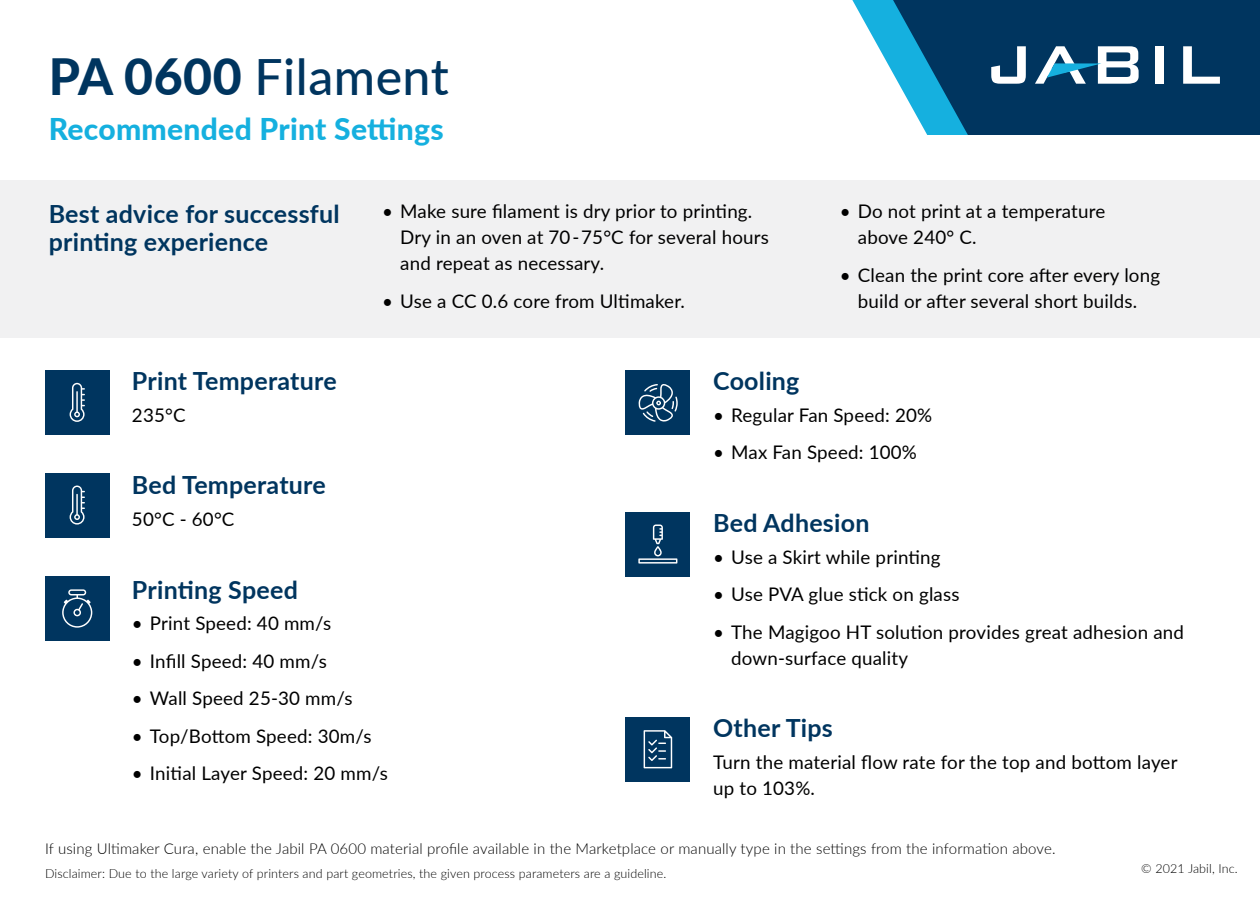
<style>
.page{position:relative;width:1260px;height:900px;background:#fff}
.page>*{position:absolute;margin:0;border:0;box-sizing:border-box;transform-origin:0 0}
.t1{font:500 50px "Lato";letter-spacing:.01em;color:#00355f}
.t2{font:800 30px "Lato";letter-spacing:.01em;color:#15b0df}
.t3{font:700 25px/27.5px "Lato";letter-spacing:.01em;color:#00355f}
.t4{font:18.75px/26.2px "Lato";letter-spacing:.01em;color:#000}
.t5{font:300 15px "Lato";letter-spacing:.01em;color:#000}
.t6{font:300 12.5px "Lato";letter-spacing:.01em;color:#000}
.s1{font-weight:800}
</style>
<div class="page">
<div style="left:0;top:180px;width:1260px;height:158px;background:#f1f1f2"></div>
<div style="left:1026px;top:0;width:234px;height:135px;background:#00355f"></div>
<svg style="left:852px;top:0;width:174px;height:135px"></svg>
<div style="left:1155px;top:46px;width:9px;height:38px;background:#fff"></div>
<svg style="left:1183px;top:46px;width:37px;height:38px"></svg>
<svg style="left:1035px;top:46px;width:104px;height:38px"></svg>
<div style="left:45px;top:370px;width:64px;height:65px;background:#00355f"></div>
<svg style="left:70px;top:383px;width:15px;height:39px"></svg>
<div style="left:45px;top:473px;width:64px;height:64px;background:#00355f"></div>
<svg style="left:70px;top:486px;width:15px;height:39px"></svg>
<div style="left:45px;top:576px;width:64px;height:65px;background:#00355f"></div>
<svg style="left:62px;top:589px;width:30px;height:39px"></svg>
<div style="left:626px;top:717px;width:64px;height:64px;background:#00355f"></div>
<svg style="left:644px;top:730px;width:28px;height:38px"></svg>
<div style="left:626px;top:512px;width:64px;height:64px;background:#00355f"></div>
<svg style="left:653px;top:525px;width:10px;height:31px"></svg>
<svg style="left:638px;top:558px;width:39px;height:6px"></svg>
<div style="left:626px;top:370px;width:64px;height:65px;background:#00355f"></div>
<svg style="left:638px;top:384px;width:40px;height:38px"></svg>
<h1 class="t1" style="left:49px;top:41px;width:402px"><span class="s1">PA 0600</span> Filament</h1>
<h2 class="t2" style="left:49px;top:107px;width:397px">Recommended Print Settings</h2>
<h3 class="t3" style="left:49px;top:199px;width:293px">Best advice for successful printing experience</h3>
<p class="t4" style="left:400px;top:197px;width:370px;text-indent:-18px">• Make sure filament is dry prior to printing.<br>Dry in an oven at 70-75°C for several hours and repeat as necessary.</p>
<p class="t4" style="left:382px;top:287px;width:304px">• Use a CC 0.6 core from Ultimaker.</p>
<p class="t4" style="left:858px;top:197px;width:249px;text-indent:-18px">• Do not print at a temperature above 240° C.</p>
<p class="t4" style="left:840px;top:261px;width:322px;text-align:center">• Clean the print core after every long build or after several short builds.</p>
<h3 class="t3" style="left:132px;top:366px;width:206px">Print Temperature</h3>
<p class="t4" style="left:132px;top:401px;width:55px">235°C</p>
<h3 class="t3" style="left:132px;top:470px;width:195px">Bed Temperature</h3>
<p class="t4" style="left:132px;top:505px;width:104px">50°C - 60°C</p>
<h3 class="t3" style="left:132px;top:575px;width:167px">Printing Speed</h3>
<p class="t4" style="left:132px;top:609px;width:201px">• Print Speed: 40 mm/s</p>
<p class="t4" style="left:132px;top:647px;width:196px">• Infill Speed: 40 mm/s</p>
<p class="t4" style="left:132px;top:684px;width:222px">• Wall Speed 25-30 mm/s</p>
<p class="t4" style="left:132px;top:722px;width:241px">• Top/Bottom Speed: 30m/s</p>
<p class="t4" style="left:132px;top:759px;width:257px">• Initial Layer Speed: 20 mm/s</p>
<h3 class="t3" style="left:713px;top:366px;width:88px">Cooling</h3>
<p class="t4" style="left:713px;top:401px;width:221px">• Regular Fan Speed: 20%</p>
<p class="t4" style="left:713px;top:439px;width:205px">• Max Fan Speed: 100%</p>
<h3 class="t3" style="left:713px;top:508px;width:158px">Bed Adhesion</h3>
<p class="t4" style="left:713px;top:543px;width:229px">• Use a Skirt while printing</p>
<p class="t4" style="left:713px;top:580px;width:248px">• Use PVA glue stick on glass</p>
<p class="t4" style="left:731px;top:618px;width:454px;text-indent:-18px">• The Magigoo HT solution provides great adhesion and down-surface quality</p>
<h3 class="t3" style="left:713px;top:713px;width:121px">Other Tips</h3>
<p class="t4" style="left:713px;top:748px;width:466px">Turn the material flow rate for the top and bottom layer up to 103%.</p>
<p class="t5" style="left:45px;top:838px;width:1012px">If using Ultimaker Cura, enable the Jabil PA 0600 material profile available in the Marketplace or manually type in the settings from the information above.</p>
<p class="t6" style="left:45px;top:864px;width:623px">Disclaimer: Due to the large variety of printers and part geometries, the given process parameters are a guideline.</p>
<p class="t6" style="left:1141px;top:859px;width:98px">© 2021 Jabil, Inc.</p>
</div>
